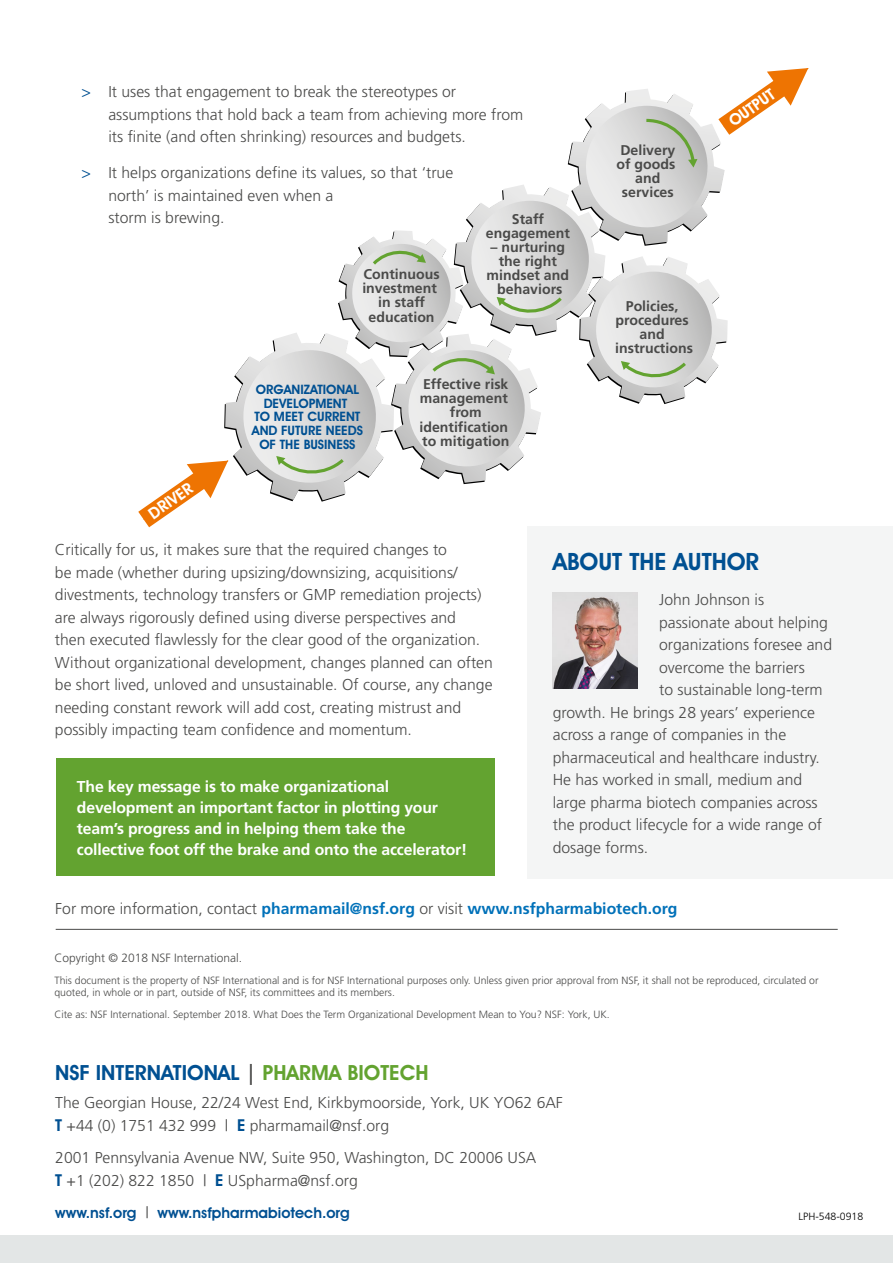
<style>
.page{position:relative;width:893px;height:1263px;background:#fff}
.page>*{position:absolute;margin:0;border:0;box-sizing:border-box;transform-origin:0 0}
.t1{font:600 24px "Avant Garde IT Cby BT";color:#005092}
.t2{font:600 21px "Avant Garde IT Cby BT";color:#005092}
.t3{font:600 15.9px "Avant Garde IT Cby BT";color:#fff}
.t4{font:300 15.75px/22.5px "Frutiger";color:#4a4a49}
.t5{font:700 15.75px/21px "Frutiger";letter-spacing:-.01em;color:#fff}
.t6{font:700 15.75px "Frutiger";color:#0071b9}
.t7{font:600 15px "Avant Garde IT Cby BT";color:#005092}
.t8{font:700 14.1px/14.1px "Frutiger";color:#4a4a49;text-align:center}
.t9{font:600 13.05px/13.6px "Avant Garde IT Cby BT";color:#005092;text-align:center}
.t10{font:300 12px "Frutiger";color:#4a4a49}
.t11{font:300 10.5px/12.6px "Frutiger";color:#4a4a49}
.t12{font:300 10.5px "Frutiger";color:#000}
.s1{color:#005092}
.s2{font-weight:300;color:#4a4a49}
.s3{color:#4a4a49}
.s4{color:#63a330}
.s5{font-family:"Avant Garde IT Cby BT";font-weight:600;font-size:16.5px;color:#005092}
.s6{font-family:"Frutiger";font-weight:300;font-size:15.75px;color:#4a4a49}
</style>
<div class="page">
<div style="left:0;top:1236px;width:893px;height:27px;background:#e3e6e6"></div>
<hr style="left:56px;top:929px;width:782px;height:1px;background:#4a4a49">
<div style="left:527px;top:526px;width:366px;height:352px;background:#f4f5f5"></div>
<img style="left:553px;top:592px;width:85px;height:96px">
<div style="left:56px;top:758px;width:439px;height:118px;background:#63a330"></div>
<svg style="left:138px;top:68px;width:670px;height:459px"></svg>
<p class="t4" style="left:108px;top:81px;width:416px;text-indent:-27px"><span class="s1">&gt;</span> It uses that engagement to break the stereotypes or assumptions that hold back a team from achieving more from its finite (and often shrinking) resources and budgets.</p>
<p class="t4" style="left:108px;top:162px;width:346px;text-indent:-27px"><span class="s1">&gt;</span> It helps organizations define its values, so that ‘true north’ is maintained even when a<br>storm is brewing.</p>
<p class="t8" style="left:486px;top:212px;width:86px">Staff engagement</p>
<p class="t8" style="left:487px;top:240px;width:84px">– nurturing the right mindset and behaviors</p>
<p class="t8" style="left:362px;top:267px;width:79px">Continuous investment in staff education</p>
<p class="t3" style="left:145px;top:507px;width:52px;rotate:-35deg">DRIVER</p>
<p class="t9" style="left:252px;top:382px;width:113px">ORGANIZATIONAL<br>DEVELOPMENT<br>TO MEET CURRENT<br>AND FUTURE NEEDS<br>OF THE BUSINESS</p>
<p class="t8" style="left:419px;top:377px;width:91px">Effective risk management from identification to mitigation</p>
<p class="t8" style="left:616px;top:143px;width:60px">Delivery of goods and services</p>
<p class="t3" style="left:725px;top:115px;width:54px;rotate:-35deg">OUTPUT</p>
<p class="t8" style="left:615px;top:298px;width:79px">Policies, procedures and instructions</p>
<p class="t4" style="left:55px;top:538px;width:439px">Critically for us, it makes sure that the required changes to<br>be made (whether during upsizing/downsizing, acquisitions/ divestments, technology transfers or GMP remediation projects) are always rigorously defined using diverse perspectives and<br>then executed flawlessly for the clear good of the organization.<br>Without organizational development, changes planned can often be short lived, unloved and unsustainable. Of course, any change needing constant rework will add cost, creating mistrust and possibly impacting team confidence and momentum.</p>
<p class="t5" style="left:77px;top:776px;width:392px">The key message is to make organizational development an important factor in plotting your team’s progress and in helping them take the collective foot off the brake and onto the accelerator!</p>
<h1 class="t1" style="left:553px;top:547px;width:208px">ABOUT THE AUTHOR</h1>
<p class="t4" style="left:659px;top:589px;width:107px">John Johnson is</p>
<p class="t4" style="left:659px;top:611px;width:170px">passionate about helping</p>
<p class="t4" style="left:659px;top:634px;width:175px">organizations foresee and</p>
<p class="t4" style="left:659px;top:656px;width:147px">overcome the barriers</p>
<p class="t4" style="left:659px;top:679px;width:165px">to sustainable long-term</p>
<p class="t4" style="left:553px;top:701px;width:264px">growth. He brings 28 years’ experience</p>
<p class="t4" style="left:553px;top:724px;width:235px">across a range of companies in the</p>
<p class="t4" style="left:553px;top:746px;width:268px">pharmaceutical and healthcare industry.</p>
<p class="t4" style="left:553px;top:769px;width:251px">He has worked in small, medium and</p>
<p class="t4" style="left:553px;top:791px;width:266px">large pharma biotech companies across</p>
<p class="t4" style="left:553px;top:814px;width:271px">the product lifecycle for a wide range of</p>
<p class="t4" style="left:553px;top:836px;width:97px">dosage forms.</p>
<p class="t6" style="left:55px;top:899px;width:624px"><span class="s2">For more information, contact</span> pharmamail@nsf.org <span class="s2">or visit</span> www.nsfpharmabiotech.org</p>
<p class="t10" style="left:54px;top:951px;width:189px">Copyright © 2018 NSF International.</p>
<p class="t11" style="left:54px;top:974px;width:766px">This document is the property of NSF International and is for NSF International purposes only. Unless given prior approval from NSF, it shall not be reproduced, circulated or quoted, in whole or in part, outside of NSF, its committees and its members.</p>
<p class="t11" style="left:54px;top:1008px;width:557px">Cite as: NSF International. September 2018. What Does the Term Organizational Development Mean to You? NSF: York, UK.</p>
<h2 class="t2" style="left:55px;top:1060px;width:375px">NSF INTERNATIONAL <span class="s3">|</span> <span class="s4">PHARMA BIOTECH</span></h2>
<p class="t4" style="left:55px;top:1091px;width:509px">The Georgian House, 22/24 West End, Kirkbymoorside, York, UK YO62 6AF<br><span class="s5">T</span> +44 (0) 1751 432 999 | <span class="s5">E</span> pharmamail@nsf.org</p>
<p class="t4" style="left:55px;top:1146px;width:483px">2001 Pennsylvania Avenue NW, Suite 950, Washington, DC 20006 USA<br><span class="s5">T</span> +1 (202) 822 1850 | <span class="s5">E</span> USpharma@nsf.org</p>
<p class="t7" style="left:55px;top:1204px;width:296px">www.nsf.org <span class="s6">|</span> www.nsfpharmabiotech.org</p>
<p class="t12" style="left:798px;top:1210px;width:66px">LPH-548-0918</p>
</div>
